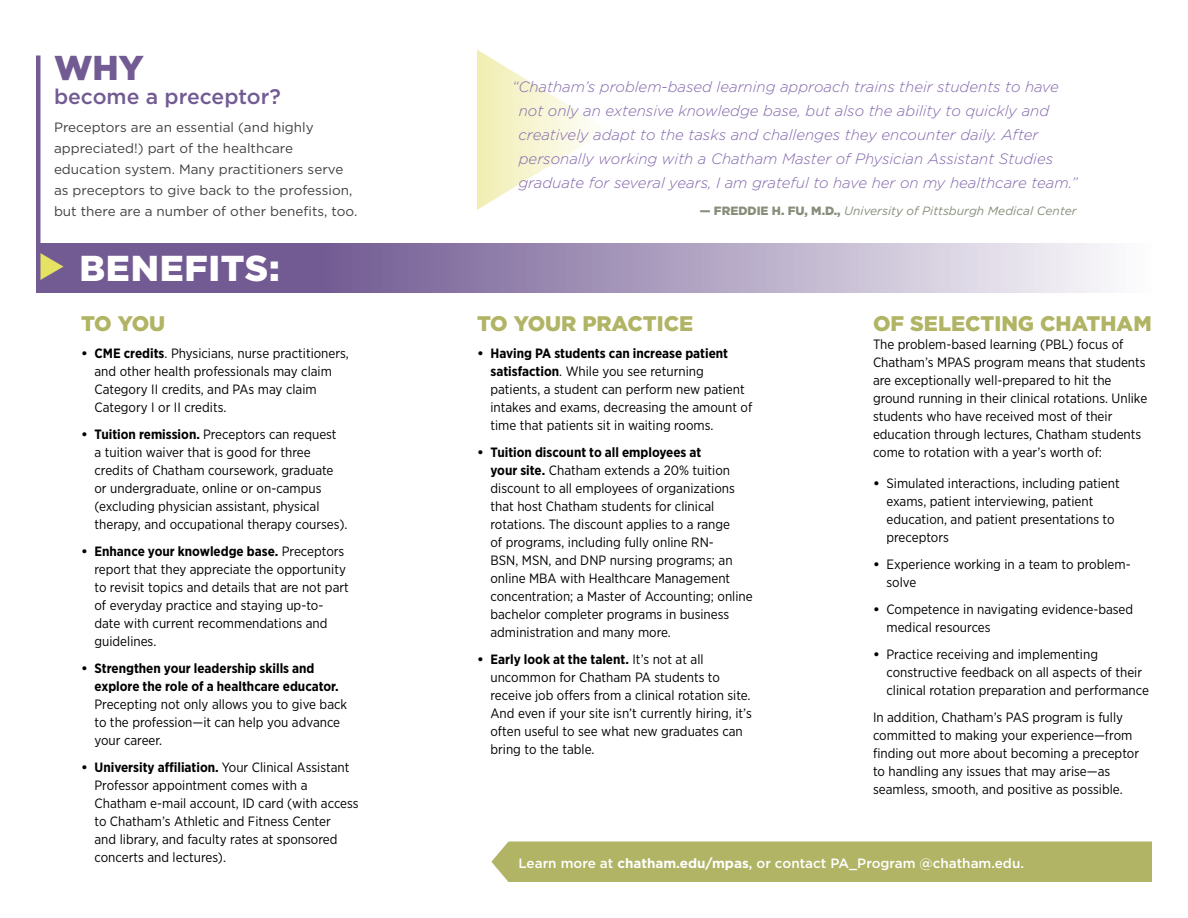
<style>
.page{position:relative;width:1188px;height:918px;background:#fff}
.page>*{position:absolute;margin:0;border:0;box-sizing:border-box;transform-origin:0 0}
.t1{font:900 36px "Gotham";letter-spacing:.02em;color:#fff}
.t2{font:900 34.5px "Gotham";color:#725b93}
.t3{font:900 21.15px "Gotham";color:#b0b464}
.t4{font:500 21.15px "Gotham";color:#725b93}
.t5{font:italic 300 15px/24px "Gotham";color:#8166ac}
.t6{font:13.5px/18px "Gotham Narrow";color:#000}
.t7{font:13.5px/21px "Gotham";color:#414042}
.t8{font:700 13.5px/18px "Gotham Narrow";color:#000}
.t9{font:500 13.5px "Gotham";color:#fff}
.t10{font:italic 12px "Gotham";color:#868e7a}
.s1{font-family:"Trianglefont";font-weight:400;color:#e5e264}
.s2{font-family:"Gotham";font-weight:700}
.s3{font-weight:700}
.s4{font-family:"Gotham"}
.s5{font-weight:900;font-style:normal}
</style>
<div class="page">
<svg style="left:477px;top:50px;width:115px;height:160px"></svg>
<div style="left:491px;top:842px;width:661px;height:40px;background:#b0b464"></div>
<svg style="left:40px;top:243px;width:1069px;height:49px;background:#a293b8"></svg>
<hr style="left:36px;top:56px;width:4px;height:236px;background:#725b93">
<h2 class="t2" style="left:54px;top:47px;width:91px">WHY</h2>
<h3 class="t4" style="left:54px;top:84px;width:229px">become a preceptor?</h3>
<p class="t7" style="left:54px;top:116px;width:305px">Preceptors are an essential (and highly appreciated!) part of the healthcare education system. Many practitioners serve as preceptors to give back to the profession, but there are a number of other benefits, too.</p>
<h1 class="t1" style="left:36px;top:247px;width:245px"><span class="s1">r</span> BENEFITS:</h1>
<h3 class="t3" style="left:81px;top:311px;width:86px">TO YOU</h3>
<p class="t6" style="left:94px;top:344px;width:256px;text-indent:-14px"><span class="s2">•</span> <span class="s3">CME credits</span>. Physicians, nurse practitioners, and other health professionals may claim Category II credits, and PAs may claim Category I or II credits.</p>
<p class="t6" style="left:94px;top:425px;width:255px;text-indent:-14px"><span class="s2">•</span> <span class="s3">Tuition remission.</span> Preceptors can request<br>a tuition waiver that is good for three credits of Chatham coursework, graduate or undergraduate, online or on-campus (excluding physician assistant, physical therapy, and occupational therapy courses).</p>
<p class="t6" style="left:94px;top:542px;width:256px;text-indent:-14px"><span class="s2">•</span> <span class="s3">Enhance your knowledge base.</span> Preceptors report that they appreciate the opportunity to revisit topics and details that are not part of everyday practice and staying up-to&shy;date with current recommendations and guidelines.</p>
<p class="t8" style="left:94px;top:659px;width:246px;text-indent:-14px"><span class="s4">•</span> Strengthen your leadership skills and explore the role of a healthcare educator.</p>
<p class="t6" style="left:94px;top:695px;width:254px">Precepting not only allows you to give back to the profession—it can help you advance your career.</p>
<p class="t6" style="left:94px;top:758px;width:266px;text-indent:-14px"><span class="s2">•</span> <span class="s3">University affiliation.</span> Your Clinical Assistant Professor appointment comes with a Chatham e-mail account, ID card (with access to Chatham’s Athletic and Fitness Center<br>and library, and faculty rates at sponsored concerts and lectures).</p>
<p class="t5" style="left:518px;top:74px;width:561px;text-indent:-6px">“Chatham’s problem-based learning approach trains their students to have not only an extensive knowledge base, but also the ability to quickly and creatively adapt to the tasks and challenges they encounter daily. After personally working with a Chatham Master of Physician Assistant Studies graduate for several years, I am grateful to have her on my healthcare team.”</p>
<p class="t10" style="left:700px;top:204px;width:378px"><span class="s5">— FREDDIE H. FU, M.D.,</span> University of Pittsburgh Medical Center</p>
<h3 class="t3" style="left:477px;top:311px;width:218px">TO YOUR PRACTICE</h3>
<p class="t6" style="left:490px;top:344px;width:263px;text-indent:-14px"><span class="s2">•</span> <span class="s3">Having PA students can increase patient satisfaction</span>. While you see returning patients, a student can perform new patient intakes and exams, decreasing the amount of time that patients sit in waiting rooms.</p>
<p class="t6" style="left:490px;top:443px;width:264px;text-indent:-14px"><span class="s2">•</span> <span class="s3">Tuition discount to all employees at<br>your site.</span> Chatham extends a 20% tuition discount to all employees of organizations that host Chatham students for clinical rotations. The discount applies to a range<br>of programs, including fully online RN-<br>BSN, MSN, and DNP nursing programs; an online MBA with Healthcare Management concentration; a Master of Accounting; online bachelor completer programs in business administration and many more.</p>
<p class="t6" style="left:490px;top:650px;width:263px;text-indent:-14px"><span class="s2">•</span> <span class="s3">Early look at the talent.</span> It’s not at all uncommon for Chatham PA students to receive job offers from a clinical rotation site.<br>And even if your site isn’t currently hiring, it’s often useful to see what new graduates can bring to the table.</p>
<h3 class="t3" style="left:873px;top:311px;width:280px">OF SELECTING CHATHAM</h3>
<p class="t6" style="left:873px;top:335px;width:276px">The problem-based learning (PBL) focus of Chatham’s MPAS program means that students are exceptionally well-prepared to hit the ground running in their clinical rotations. Unlike students who have received most of their education through lectures, Chatham students come to rotation with a year’s worth of:</p>
<p class="t6" style="left:886px;top:474px;width:235px;text-indent:-14px"><span class="s2">•</span> Simulated interactions, including patient exams, patient interviewing, patient education, and patient presentations to preceptors</p>
<p class="t6" style="left:886px;top:555px;width:246px;text-indent:-14px"><span class="s2">•</span> Experience working in a team to problem&shy;solve</p>
<p class="t6" style="left:886px;top:600px;width:248px;text-indent:-14px"><span class="s2">•</span> Competence in navigating evidence-based medical resources</p>
<p class="t6" style="left:886px;top:645px;width:264px;text-indent:-14px"><span class="s2">•</span> Practice receiving and implementing constructive feedback on all aspects of their clinical rotation preparation and performance</p>
<p class="t6" style="left:873px;top:708px;width:268px">In addition, Chatham’s PAS program is fully committed to making your experience—from finding out more about becoming a preceptor to handling any issues that may arise—as seamless, smooth, and positive as possible.</p>
<p class="t9" style="left:518px;top:855px;width:507px">Learn more at <span class="s3">chatham.edu/mpas</span>, or contact PA_Program @chatham.edu.</p>
</div>
